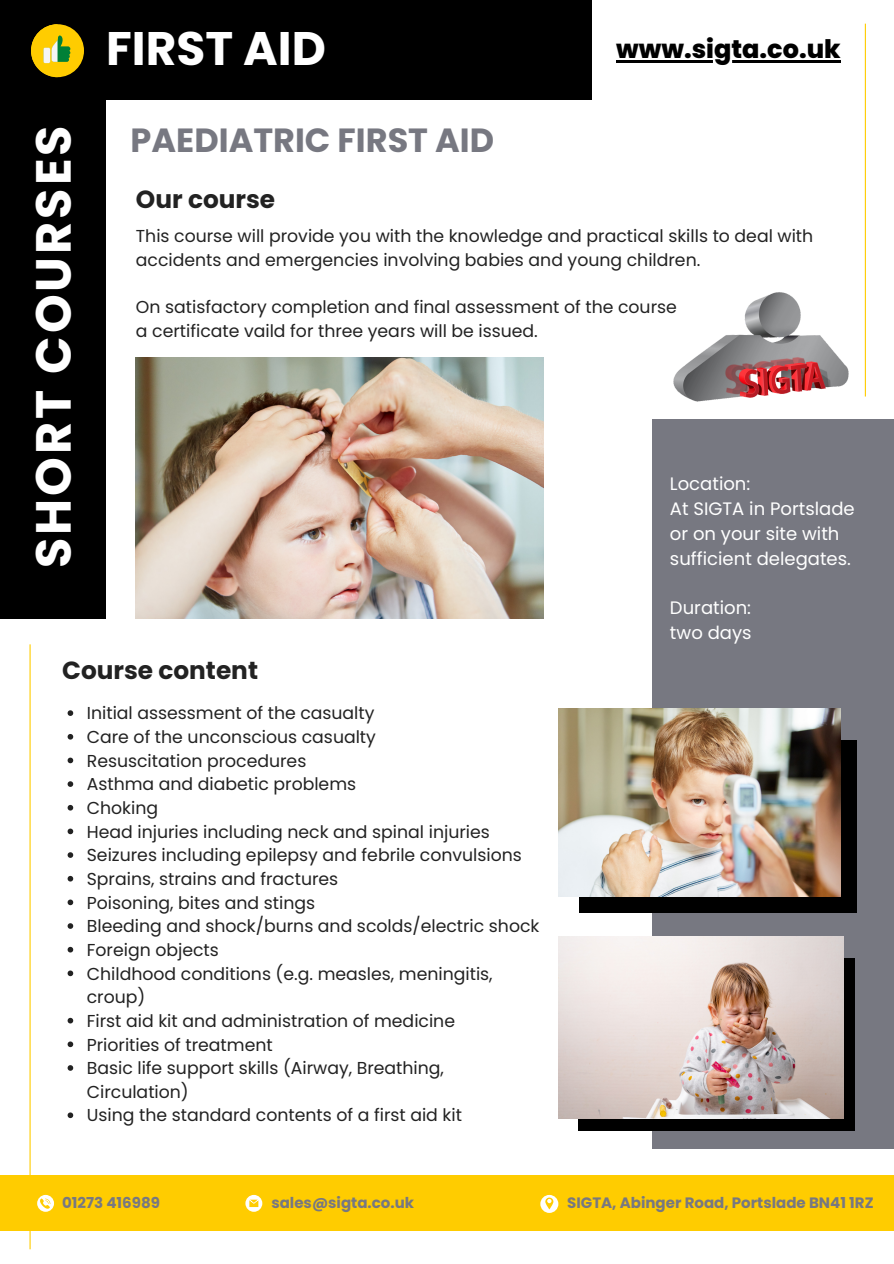
<style>
.page{position:relative;width:894px;height:1264px;background:#fff}
.page>*{position:absolute;margin:0;border:0;box-sizing:border-box;transform-origin:0 0}
.t1{font:700 49.35px "Poppins";letter-spacing:.06em;color:#fff}
.t2{font:700 46.95px "Poppins";color:#fff}
.t3{font:700 33.45px "Poppins";color:#777881}
.t4{font:800 25.5px "Poppins";color:#000}
.t5{font:700 24.75px "Poppins";color:#222}
.t6{font:18px/24.8px "Poppins";color:#fff}
.t7{font:17.25px/23.7px "Poppins";color:#222}
.t8{font:700 15px "Poppins";color:#777881}
</style>
<div class="page">
<div style="left:0;top:0;width:105px;height:618px;background:#000"></div>
<div style="left:651px;top:420px;width:242px;height:727px;background:#777881"></div>
<hr style="left:29px;top:644px;width:2px;height:605px;background:#fc0">
<hr style="left:864px;top:24px;width:1px;height:372px;background:#fc0">
<div style="left:0;top:1175px;width:893px;height:55px;background:#fc0"></div>
<div style="left:578px;top:740px;width:277px;height:172px;background:#000"></div>
<div style="left:578px;top:958px;width:276px;height:172px;background:#000"></div>
<svg style="left:37px;top:1194px;width:17px;height:17px"></svg>
<svg style="left:245px;top:1194px;width:17px;height:17px"></svg>
<svg style="left:540px;top:1194px;width:18px;height:18px"></svg>
<img style="left:558px;top:936px;width:285px;height:181px">
<div style="left:89px;top:0;width:502px;height:99px;background:#000"></div>
<img style="left:673px;top:292px;width:176px;height:110px">
<div style="left:31px;top:24px;width:53px;height:53px;background:#fc0;border-radius:50%"></div>
<svg style="left:31px;top:24px;width:39px;height:53px"></svg>
<img style="left:558px;top:708px;width:282px;height:188px">
<img style="left:136px;top:357px;width:407px;height:261px">
<hr style="left:616px;top:60px;width:224px;height:2px;background:#000">
<svg style="left:68px;top:710px;width:5px;height:6px"></svg>
<svg style="left:68px;top:734px;width:5px;height:5px"></svg>
<svg style="left:68px;top:757px;width:5px;height:6px"></svg>
<svg style="left:68px;top:781px;width:5px;height:6px"></svg>
<svg style="left:68px;top:805px;width:5px;height:5px"></svg>
<svg style="left:68px;top:828px;width:5px;height:6px"></svg>
<svg style="left:68px;top:852px;width:5px;height:5px"></svg>
<svg style="left:68px;top:875px;width:5px;height:6px"></svg>
<svg style="left:68px;top:899px;width:5px;height:6px"></svg>
<svg style="left:68px;top:923px;width:5px;height:5px"></svg>
<svg style="left:68px;top:946px;width:5px;height:6px"></svg>
<svg style="left:68px;top:970px;width:5px;height:6px"></svg>
<svg style="left:68px;top:1017px;width:5px;height:6px"></svg>
<svg style="left:68px;top:1041px;width:5px;height:6px"></svg>
<svg style="left:68px;top:1065px;width:5px;height:5px"></svg>
<svg style="left:68px;top:1112px;width:5px;height:6px"></svg>
<h1 class="t1" style="left:19px;top:568px;width:444px;rotate:-90deg">SHORT COURSES</h1>
<h2 class="t2" style="left:106px;top:16px;width:221px">FIRST AID</h2>
<h3 class="t4" style="left:616px;top:31px;width:226px">www.sigta.co.uk</h3>
<h3 class="t3" style="left:131px;top:117px;width:365px">PAEDIATRIC FIRST AID</h3>
<h3 class="t5" style="left:136px;top:182px;width:141px">Our course</h3>
<p class="t7" style="left:136px;top:224px;width:678px">This course will provide you with the knowledge and practical skills to deal with accidents and emergencies involving babies and young children.</p>
<p class="t7" style="left:136px;top:295px;width:542px">On satisfactory completion and final assessment of the course a certificate vaild for three years will be issued.</p>
<p class="t6" style="left:669px;top:471px;width:186px">Location:<br>At SIGTA in Portslade or on your site with sufficient delegates.</p>
<p class="t6" style="left:669px;top:595px;width:83px">Duration: two days</p>
<h3 class="t5" style="left:62px;top:653px;width:197px">Course content</h3>
<p class="t7" style="left:87px;top:701px;width:454px">Initial assessment of the casualty<br>Care of the unconscious casualty<br>Resuscitation procedures<br>Asthma and diabetic problems<br>Choking<br>Head injuries including neck and spinal injuries Seizures including epilepsy and febrile convulsions Sprains, strains and fractures<br>Poisoning, bites and stings<br>Bleeding and shock/burns and scolds/electric shock Foreign objects<br>Childhood conditions (e.g. measles, meningitis, croup)<br>First aid kit and administration of medicine<br>Priorities of treatment<br>Basic life support skills (Airway, Breathing, Circulation)<br>Using the standard contents of a first aid kit</p>
<p class="t8" style="left:62px;top:1192px;width:99px">01273 416989</p>
<p class="t8" style="left:271px;top:1192px;width:144px">sales@sigta.co.uk</p>
<p class="t8" style="left:567px;top:1192px;width:308px">SIGTA, Abinger Road, Portslade BN41 1RZ</p>
</div>
